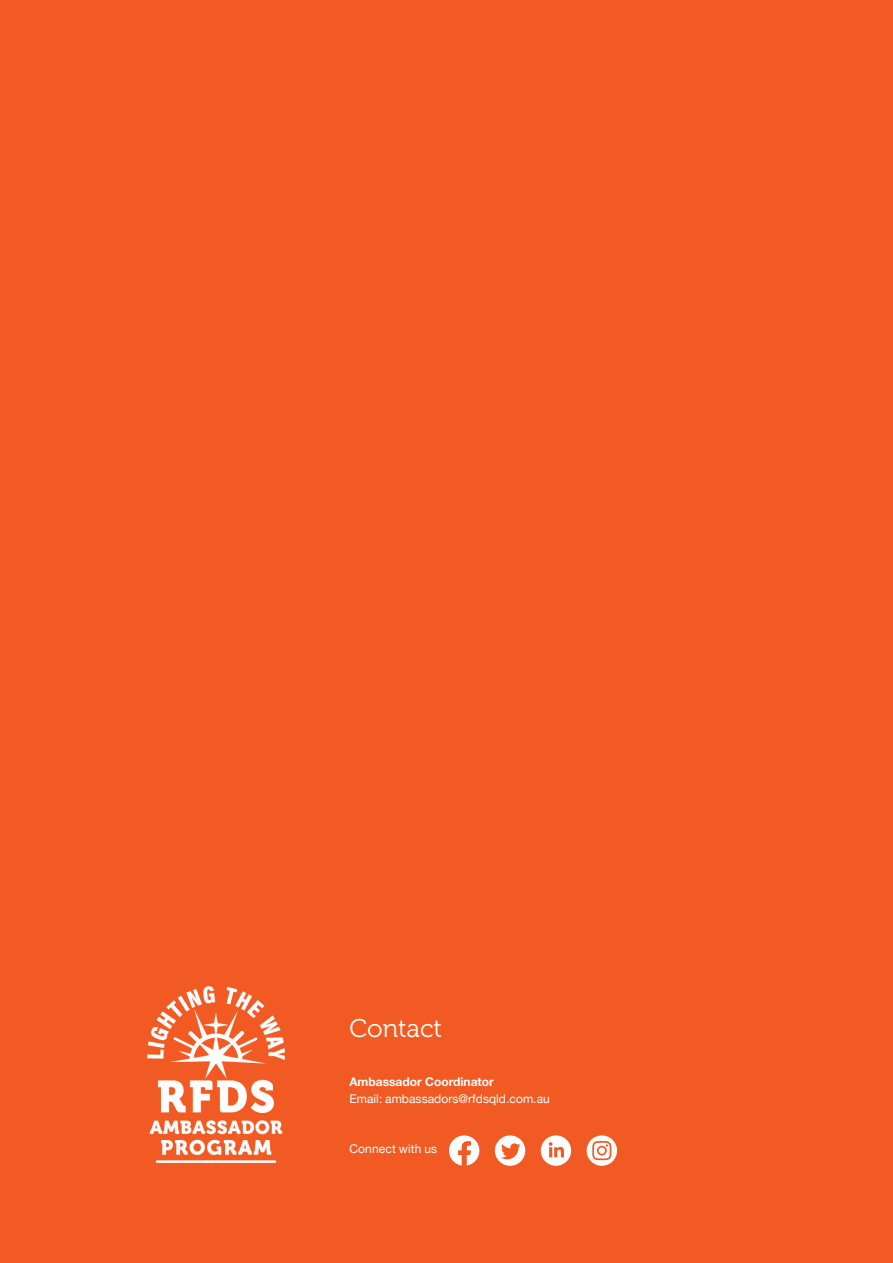
<style>
.page{position:relative;width:893px;height:1263px;background:#f15a22}
.page>*{position:absolute;margin:0;border:0;box-sizing:border-box;transform-origin:0 0}
.t1{font:25.5px "Museo 300";color:#fff}
.t2{font:12px "Helvetica Neue";letter-spacing:.005em;color:#fff}
.t3{font:700 12px "Helvetica Neue";color:#fff}
</style>
<div class="page">
<img style="left:147px;top:986px;width:138px;height:177px">
<div style="left:587px;top:1135px;width:30px;height:31px;background:#fff;border-radius:50%"></div>
<svg style="left:592px;top:1141px;width:19px;height:19px"></svg>
<div style="left:495px;top:1135px;width:30px;height:31px;background:#fff;border-radius:50%"></div>
<svg style="left:501px;top:1143px;width:19px;height:16px"></svg>
<svg style="left:449px;top:1135px;width:30px;height:31px"></svg>
<svg style="left:541px;top:1135px;width:30px;height:31px"></svg>
<h1 class="t1" style="left:349px;top:1014px;width:94px">Contact</h1>
<p class="t3" style="left:349px;top:1072px;width:146px">Ambassador Coordinator</p>
<p class="t2" style="left:349px;top:1090px;width:202px">Email: ambassadors@rfdsqld.com.au</p>
<p class="t2" style="left:349px;top:1140px;width:89px">Connect with us</p>
</div>
